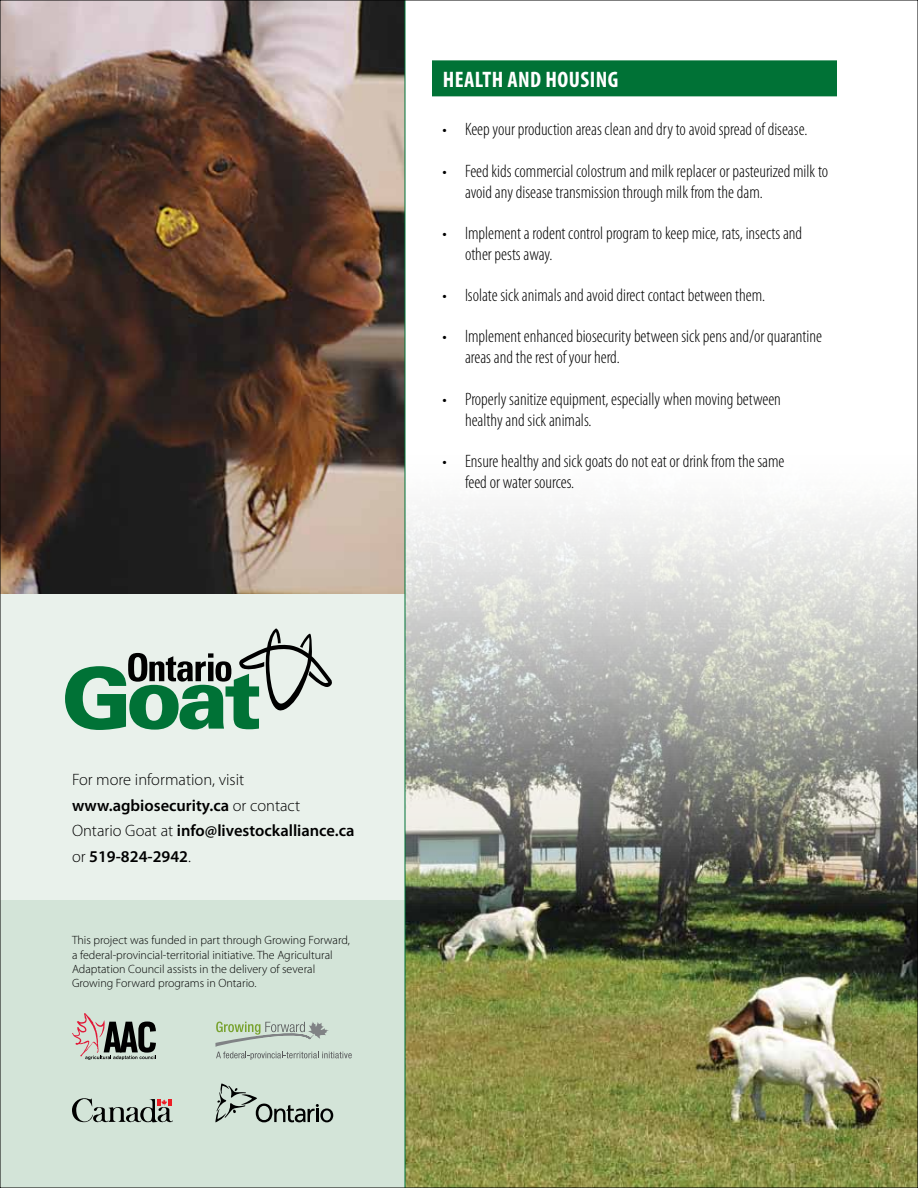
<style>
.page{position:relative;width:918px;height:1188px;background:#fff}
.page>*{position:absolute;margin:0;border:0;box-sizing:border-box;transform-origin:0 0}
.t1{font:700 condensed 22.5px "Myriad Pro";letter-spacing:.02em;color:#fff}
.t2{font:300 condensed 18px/21px "Myriad Pro";color:#000}
.t3{font:600 16.5px/25.5px "Myriad Pro";color:#000}
.t4{font:300 12px/14.4px "Myriad Pro";color:#000}
.s1{font-weight:300}
</style>
<div class="page">
<img style="left:0;top:0;width:918px;height:1188px">
<p class="t1" style="left:443px;top:65px;width:177px">HEALTH AND HOUSING</p>
<p class="t2" style="left:442px;top:119px;width:366px">• Keepyour productionareas cleanand dryto avoidspread of disease.</p>
<p class="t2" style="left:465px;top:160px;width:365px;text-indent:-22px">• Feedkids commercial colostrum and milkreplaceror pasteurized milk to avoid anydisease transmission through milkfrom thedam.</p>
<p class="t2" style="left:465px;top:222px;width:339px;text-indent:-22px">• Implement a rodent control program tokeep mice, rats, insects and other pests away.</p>
<p class="t2" style="left:442px;top:285px;width:324px">• Isolate sickanimalsand avoiddirect contact between them.</p>
<p class="t2" style="left:465px;top:326px;width:358px;text-indent:-22px">• Implement enhanced biosecuritybetween sick pens and/orquarantine areasand the restofyour herd.</p>
<p class="t2" style="left:465px;top:388px;width:318px;text-indent:-22px">• Properlysanitizeequipment, especially when moving between healthy and sickanimals.</p>
<p class="t2" style="left:465px;top:450px;width:321px;text-indent:-22px">• Ensurehealthy and sickgoats do noteator drinkfrom thesame feed or water sources.</p>
<p class="t3" style="left:72px;top:766px;width:284px"><span class="s1">For more information, visit </span>www.agbiosecurity.ca <span class="s1">or contact<br>Ontario Goat at</span> info@livestockalliance.ca <span class="s1">or</span> 519-824-2942<span class="s1">.</span></p>
<p class="t4" style="left:72px;top:933px;width:279px">This project was funded in part through Growing Forward, a federal-provincial-territorial initiative. The Agricultural Adaptation Council assists in the delivery of several Growing Forward programs in Ontario.</p>
</div>
